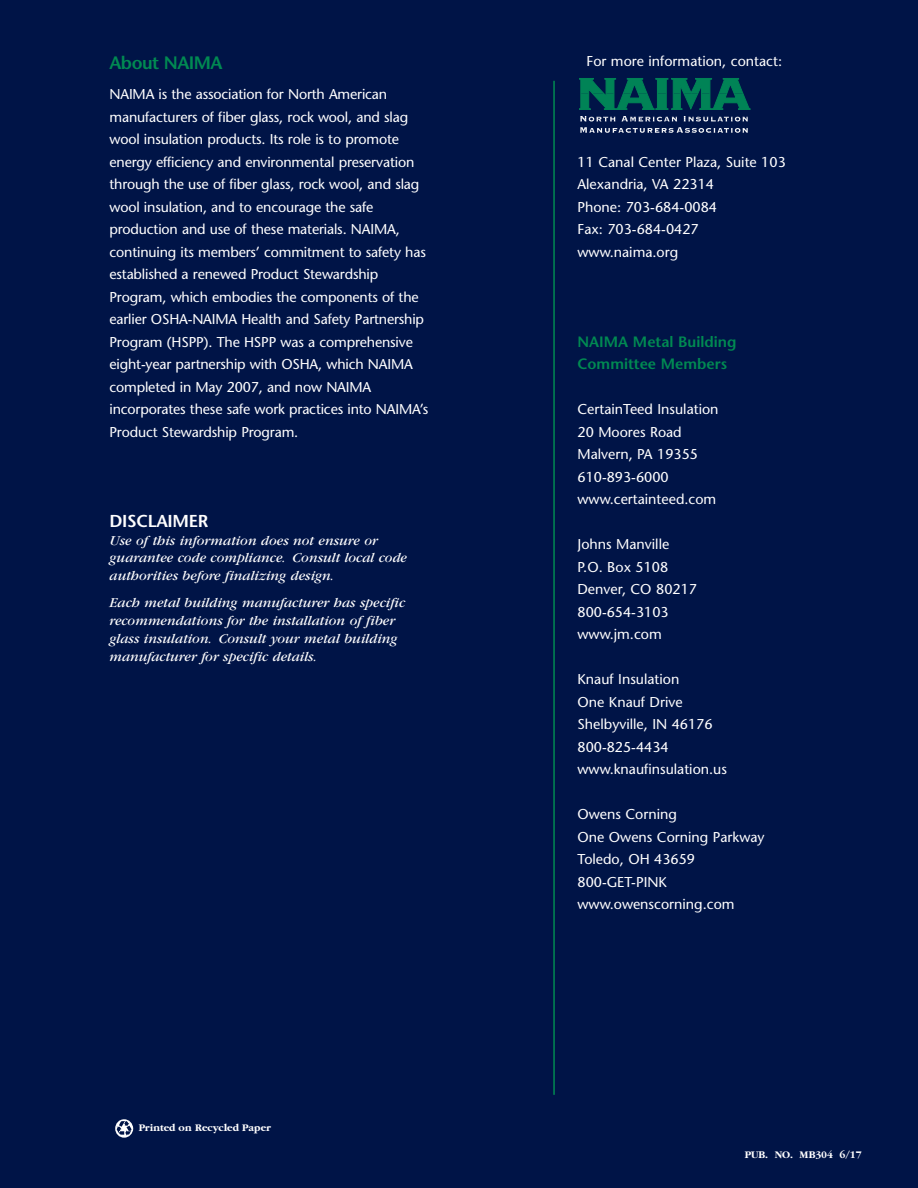
<style>
.page{position:relative;width:918px;height:1188px;background:#001447}
.page>*{position:absolute;margin:0;border:0;box-sizing:border-box;transform-origin:0 0}
.t1{font:600 18px "Stone Sans";letter-spacing:-.03em;color:#008a52}
.t2{font:600 17.25px "Stone Sans";letter-spacing:-.015em;color:#fff}
.t3{font:600 15px/22.5px "Stone Sans";color:#008a52}
.t4{font:14.25px/22.5px "Stone Sans";letter-spacing:-.01em;color:#fff}
.t5{font:italic 14.25px/18px "Garamond";color:#fff}
.t6{font:700 10.5px "Garamond";color:#fff}
</style>
<div class="page">
<svg style="left:579px;top:78px;width:171px;height:32px"></svg>
<svg style="left:580px;top:116px;width:168px;height:17px"></svg>
<svg style="left:115px;top:1119px;width:18px;height:19px"></svg>
<hr style="left:553px;top:81px;width:2px;height:1014px;background:#008a52">
<p class="t1" style="left:110px;top:55px;width:115px">About NAIMA</p>
<p class="t4" style="left:110px;top:84px;width:320px">NAIMA is the association for North American manufacturers of fiber glass, rock wool, and slag wool insulation products. Its role is to promote energy efficiency and environmental preservation through the use of fiber glass, rock wool, and slag wool insulation, and to encourage the safe production and use of these materials. NAIMA, continuing its members’ commitment to safety has established a renewed Product Stewardship Program, which embodies the components of the earlier OSHA-NAIMA Health and Safety Partnership Program (HSPP). The HSPP was a comprehensive eight-year partnership with OSHA, which NAIMA completed in May 2007, and now NAIMA incorporates these safe work practices into NAIMA’s Product Stewardship Program.</p>
<p class="t2" style="left:110px;top:514px;width:100px">DISCLAIMER</p>
<p class="t5" style="left:110px;top:532px;width:299px">Use of this information does not ensure or guarantee code compliance. Consult local code authorities before finalizing design.</p>
<p class="t5" style="left:110px;top:595px;width:297px">Each metal building manufacturer has specific recommendations for the installation of fiber glass insulation. Consult your metal building manufacturer for specific details.</p>
<p class="t6" style="left:139px;top:1122px;width:134px">Printed on Recycled Paper</p>
<p class="t4" style="left:586px;top:51px;width:197px">For more information, contact:</p>
<p class="t4" style="left:578px;top:152px;width:210px">11 Canal Center Plaza, Suite 103<br>Alexandria, VA 22314<br>Phone: 703-684-0084<br>Fax: 703-684-0427 www.naima.org</p>
<p class="t3" style="left:578px;top:332px;width:161px">NAIMA Metal Building<br>Committee Members</p>
<p class="t4" style="left:578px;top:399px;width:143px">CertainTeed Insulation<br>20 Moores Road<br>Malvern, PA 19355<br>610-893-6000 www.certainteed.com</p>
<p class="t4" style="left:578px;top:534px;width:121px">Johns Manville<br>P.O. Box 5108<br>Denver, CO 80217<br>800-654-3103 www.jm.com</p>
<p class="t4" style="left:578px;top:669px;width:151px">Knauf Insulation<br>One Knauf Drive<br>Shelbyville, IN 46176<br>800-825-4434 www.knaufinsulation.us</p>
<p class="t4" style="left:578px;top:804px;width:189px">Owens Corning<br>One Owens Corning Parkway<br>Toledo, OH 43659<br>800-GET-PINK www.owenscorning.com</p>
<p class="t6" style="left:745px;top:1148px;width:118px">PUB. NO. MB304 6/17</p>
</div>
